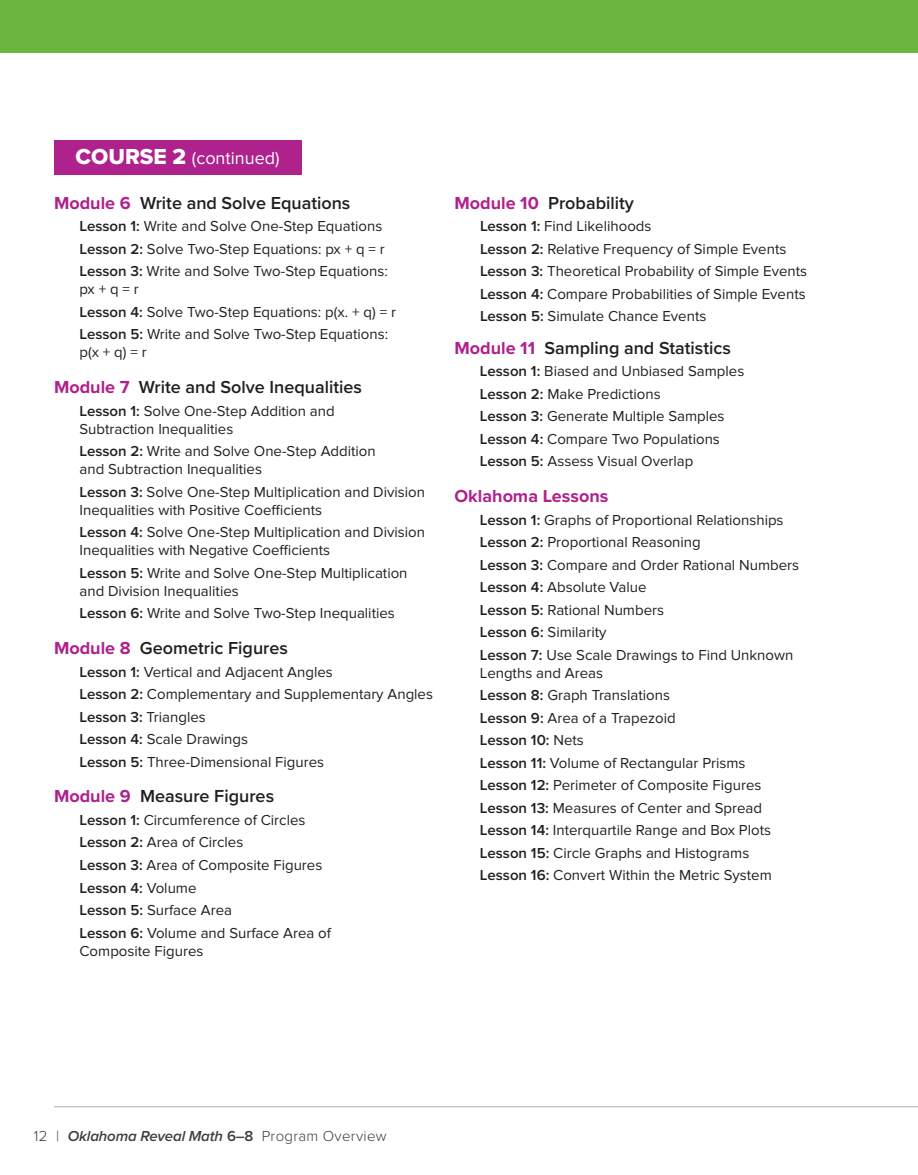
<style>
.page{position:relative;width:918px;height:1175px;background:#fff}
.page>*{position:absolute;margin:0;border:0;box-sizing:border-box;transform-origin:0 0}
.t1{font:600 18px "Proxima Nova";color:#231f20}
.t2{font:18px "Proxima Nova";color:#fff}
.t3{font:700 18px "Proxima Nova";color:#af218d}
.t4{font:15px/22.5px "Proxima Nova";color:#231f20}
.t5{font:300 15px "Proxima Nova";letter-spacing:.02em;color:#3e3e3f}
.s1{font-family:"Proxima Nova Extrabld";font-size:22.5px}
.s2{font-weight:700;color:#af218d}
.s3{font-weight:600}
.s4{font-weight:600;font-style:italic}
</style>
<div class="page">
<hr style="left:54px;top:1106px;width:864px;height:1px;background:#c7c8ca">
<div style="left:0;top:0;width:918px;height:53px;background:#6cb640"></div>
<div style="left:54px;top:140px;width:247px;height:34px;background:#af218d"></div>
<p class="t2" style="left:76px;top:148px;width:206px"><span class="s1">COURSE 2</span> (continued)</p>
<p class="t1" style="left:54px;top:189px;width:298px"><span class="s2">Module 6</span> Write and Solve Equations</p>
<p class="t4" style="left:80px;top:215px;width:310px"><span class="s3">Lesson 1:</span> Write and Solve One-Step Equations<br><span class="s3">Lesson 2:</span> Solve Two-Step Equations: px + q = r<br><span class="s3">Lesson 3:</span> Write and Solve Two-Step Equations:</p>
<p class="t4" style="left:80px;top:278px;width:318px">px + q = r<br><span class="s3">Lesson 4:</span> Solve Two-Step Equations: p(x. + q) = r<br><span class="s3">Lesson 5:</span> Write and Solve Two-Step Equations:</p>
<p class="t4" style="left:80px;top:341px;width:69px">p(x + q) = r</p>
<p class="t1" style="left:54px;top:374px;width:310px"><span class="s2">Module 7</span> Write and Solve Inequalities</p>
<p class="t4" style="left:80px;top:402px;width:257px;line-height:18px"><span class="s3">Lesson 1:</span> Solve One-Step Addition and<br>Subtraction Inequalities</p>
<p class="t4" style="left:80px;top:442px;width:298px;line-height:18px"><span class="s3">Lesson 2:</span> Write and Solve One-Step Addition and Subtraction Inequalities</p>
<p class="t4" style="left:80px;top:483px;width:347px;line-height:18px"><span class="s3">Lesson 3:</span> Solve One-Step Multiplication and Division<br>Inequalities with Positive Coefficients</p>
<p class="t4" style="left:80px;top:523px;width:347px;line-height:18px"><span class="s3">Lesson 4:</span> Solve One-Step Multiplication and Division<br>Inequalities with Negative Coefficients</p>
<p class="t4" style="left:80px;top:564px;width:330px;line-height:18px"><span class="s3">Lesson 5:</span> Write and Solve One-Step Multiplication and Division Inequalities</p>
<p class="t4" style="left:80px;top:602px;width:317px"><span class="s3">Lesson 6:</span> Write and Solve Two-Step Inequalities</p>
<p class="t1" style="left:54px;top:634px;width:235px"><span class="s2">Module 8</span> Geometric Figures</p>
<p class="t4" style="left:80px;top:660px;width:355px"><span class="s3">Lesson 1:</span> Vertical and Adjacent Angles<br><span class="s3">Lesson 2:</span> Complementary and Supplementary Angles <span class="s3">Lesson 3:</span> Triangles<br><span class="s3">Lesson 4:</span> Scale Drawings<br><span class="s3">Lesson 5:</span> Three-Dimensional Figures</p>
<p class="t1" style="left:54px;top:783px;width:222px"><span class="s2">Module 9</span> Measure Figures</p>
<p class="t4" style="left:80px;top:809px;width:253px"><span class="s3">Lesson 1:</span> Circumference of Circles<br><span class="s3">Lesson 2:</span> Area of Circles<br><span class="s3">Lesson 3:</span> Area of Composite Figures<br><span class="s3">Lesson 4:</span> Volume<br><span class="s3">Lesson 5:</span> Surface Area<br><span class="s3">Lesson 6:</span> Volume and Surface Area of</p>
<p class="t4" style="left:80px;top:939px;width:125px">Composite Figures</p>
<p class="t1" style="left:454px;top:189px;width:181px"><span class="s2">Module 10</span> Probability</p>
<p class="t4" style="left:480px;top:215px;width:329px"><span class="s3">Lesson 1:</span> Find Likelihoods<br><span class="s3">Lesson 2:</span> Relative Frequency of Simple Events <span class="s3">Lesson 3:</span> Theoretical Probability of Simple Events <span class="s3">Lesson 4:</span> Compare Probabilities of Simple Events <span class="s3">Lesson 5:</span> Simulate Chance Events</p>
<p class="t1" style="left:454px;top:334px;width:278px"><span class="s2">Module 11</span> Sampling and Statistics</p>
<p class="t4" style="left:480px;top:360px;width:266px"><span class="s3">Lesson 1:</span> Biased and Unbiased Samples <span class="s3">Lesson 2:</span> Make Predictions<br><span class="s3">Lesson 3:</span> Generate Multiple Samples <span class="s3">Lesson 4:</span> Compare Two Populations <span class="s3">Lesson 5:</span> Assess Visual Overlap</p>
<p class="t3" style="left:454px;top:482px;width:155px">Oklahoma Lessons</p>
<p class="t4" style="left:480px;top:508px;width:321px"><span class="s3">Lesson 1:</span> Graphs of Proportional Relationships <span class="s3">Lesson 2:</span> Proportional Reasoning<br><span class="s3">Lesson 3:</span> Compare and Order Rational Numbers <span class="s3">Lesson 4:</span> Absolute Value<br><span class="s3">Lesson 5:</span> Rational Numbers<br><span class="s3">Lesson 6:</span> Similarity<br><span class="s3">Lesson 7:</span> Use Scale Drawings to Find Unknown</p>
<p class="t4" style="left:480px;top:661px;width:293px">Lengths and Areas<br><span class="s3">Lesson 8:</span> Graph Translations<br><span class="s3">Lesson 9:</span> Area of a Trapezoid<br><span class="s3">Lesson 10:</span> Nets<br><span class="s3">Lesson 11:</span> Volume of Rectangular Prisms <span class="s3">Lesson 12:</span> Perimeter of Composite Figures <span class="s3">Lesson 13:</span> Measures of Center and Spread <span class="s3">Lesson 14:</span> Interquartile Range and Box Plots <span class="s3">Lesson 15:</span> Circle Graphs and Histograms <span class="s3">Lesson 16:</span> Convert Within the Metric System</p>
<p class="t5" style="left:34px;top:1125px;width:354px">12 | <span class="s4">Oklahoma Reveal Math</span> <span class="s3">6–8</span> Program Overview</p>
</div>
